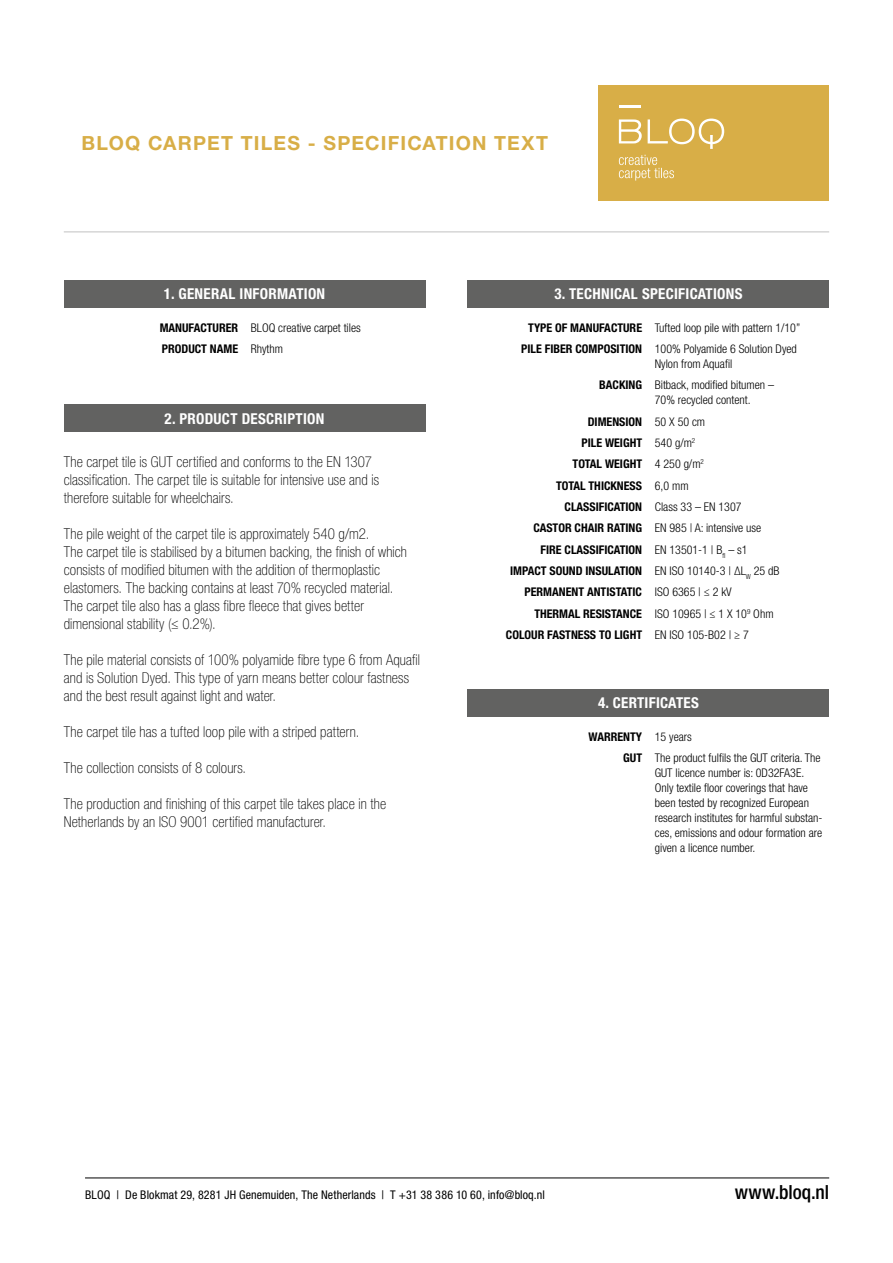
<style>
.page{position:relative;width:893px;height:1263px;background:#fff}
.page>*{position:absolute;margin:0;border:0;box-sizing:border-box;transform-origin:0 0}
.t1{font:700 19.5px "Helvetica Neue LT Std";letter-spacing:.06em;color:#d8ae47}
.t2{font:500 condensed 19.5px "Helvetica Neue LT Std";color:#000}
.t3{font:100 condensed 15px/18px "Helvetica Neue LT Std";letter-spacing:.01em;color:#000}
.t4{font:700 condensed 15px "Helvetica Neue LT Std";letter-spacing:.02em;color:#fff}
.t5{font:300 condensed 12px/15px "Helvetica Neue LT Std";color:#000}
.t6{font:700 condensed 12px "Helvetica Neue LT Std";color:#000}
.t7{font:condensed 12px "Helvetica Neue LT Std";letter-spacing:.01em;color:#000}
.s1{font-weight:700}
.s2{font-weight:300}
</style>
<div class="page">
<hr style="left:64px;top:231px;width:765px;height:1px;background:#000">
<div style="left:598px;top:85px;width:231px;height:115px;background:#d8ae47"></div>
<hr style="left:619px;top:105px;width:22px;height:2px;background:#fff">
<svg style="left:619px;top:119px;width:105px;height:30px"></svg>
<svg style="left:619px;top:155px;width:55px;height:26px"></svg>
<hr style="left:85px;top:1177px;width:744px;height:1px;background:#000">
<div style="left:64px;top:280px;width:361px;height:28px;background:#626261"></div>
<div style="left:468px;top:689px;width:361px;height:28px;background:#626261"></div>
<div style="left:64px;top:404px;width:361px;height:28px;background:#626261"></div>
<div style="left:468px;top:280px;width:361px;height:28px;background:#626261"></div>
<h1 class="t1" style="left:81px;top:131px;width:468px">BLOQ CARPET TILES - SPECIFICATION TEXT</h1>
<p class="t4" style="left:164px;top:285px;width:163px">1. GENERAL INFORMATION</p>
<p class="t5" style="left:160px;top:317px;width:203px;line-height:21.3px"><span class="s1">MANUFACTURER</span> BLOQ creative carpet tiles<br><span class="s1">PRODUCT NAME</span> Rhythm</p>
<p class="t4" style="left:165px;top:409px;width:161px">2. PRODUCT DESCRIPTION</p>
<p class="t3" style="left:64px;top:453px;width:317px">The carpet tile is GUT certified and conforms to the EN 1307 classification. The carpet tile is suitable for intensive use and is therefore suitable for wheelchairs.</p>
<p class="t3" style="left:64px;top:525px;width:345px">The pile weight of the carpet tile is approximately 540 g/m2.<br>The carpet tile is stabilised by a bitumen backing, the finish of which consists of modified bitumen with the addition of thermoplastic elastomers. The backing contains at least 70% recycled material.<br>The carpet tile also has a glass fibre fleece that gives better dimensional stability (≤ 0.2%).</p>
<p class="t3" style="left:64px;top:651px;width:358px">The pile material consists of 100% polyamide fibre type 6 from Aquafil and is Solution Dyed. This type of yarn means better colour fastness and the best result against light and water.</p>
<p class="t3" style="left:64px;top:723px;width:297px">The carpet tile has a tufted loop pile with a striped pattern.</p>
<p class="t3" style="left:64px;top:759px;width:184px">The collection consists of 8 colours.</p>
<p class="t3" style="left:64px;top:795px;width:324px">The production and finishing of this carpet tile takes place in the<br>Netherlands by an ISO 9001 certified manufacturer.</p>
<p class="t4" style="left:554px;top:285px;width:190px">3. TECHNICAL SPECIFICATIONS</p>
<p class="t5" style="left:521px;top:317px;width:280px;line-height:21.3px;text-align:center"><span class="s1">TYPE OF MANUFACTURE</span> Tufted loop pile with pattern 1/10”<br><span class="s1">PILE FIBER COMPOSITION</span> 100% Polyamide 6 Solution Dyed</p>
<p class="t5" style="left:599px;top:353px;width:176px;line-height:21.3px;text-indent:56px">Nylon from Aquafil<br><span class="s1">BACKING</span> Bitback, modified bitumen –</p>
<p class="t5" style="left:655px;top:393px;width:97px">70% recycled content.</p>
<p class="t6" style="left:588px;top:414px;width:119px">DIMENSION <span class="s2">50 X 50 cm</span></p>
<p class="t6" style="left:581px;top:435px;width:115px">PILE WEIGHT <span class="s2">540 g/m</span><sup>2</sup></p>
<p class="t6" style="left:573px;top:457px;width:133px">TOTAL WEIGHT <span class="s2">4 250 g/m</span><sup>2</sup></p>
<p class="t6" style="left:556px;top:478px;width:134px">TOTAL THICKNESS <span class="s2">6,0 mm</span></p>
<p class="t6" style="left:565px;top:499px;width:179px">CLASSIFICATION <span class="s2">Class 33 – EN 1307</span></p>
<p class="t5" style="left:533px;top:520px;width:229px"><span class="s1">CASTOR CHAIR RATING</span> EN 985 | A: intensive use</p>
<p class="t6" style="left:541px;top:542px;width:209px">FIRE CLASSIFICATION <span class="s2">EN 13501-1 | B</span><sub>fl</sub> <span class="s2">– s1</span></p>
<p class="t6" style="left:510px;top:563px;width:271px">IMPACT SOUND INSULATION <span class="s2">EN ISO 10140-3 | ΔL</span><sub>W</sub> <span class="s2">25 dB</span></p>
<p class="t6" style="left:525px;top:585px;width:209px">PERMANENT ANTISTATIC <span class="s2">ISO 6365 | ≤ 2 kV</span></p>
<p class="t6" style="left:534px;top:606px;width:241px">THERMAL RESISTANCE <span class="s2">ISO 10965 | ≤ 1 X 10</span><sup>9</sup> <span class="s2">Ohm</span></p>
<p class="t6" style="left:506px;top:627px;width:244px">COLOUR FASTNESS TO LIGHT <span class="s2">EN ISO 105-B02 | ≥ 7</span></p>
<p class="t4" style="left:598px;top:694px;width:102px">4. CERTIFICATES</p>
<p class="t5" style="left:623px;top:726px;width:199px;line-height:21.3px;text-indent:-35px"><span class="s1">WARRENTY</span> 15 years<br><span class="s1">GUT</span> The product fulfils the GUT criteria. The</p>
<p class="t5" style="left:655px;top:765px;width:169px">GUT licence number is: 0D32FA3E.<br>Only textile floor coverings that have been tested by recognized European research institutes for harmful substan&shy;ces, emissions and odour formation are given a licence number.</p>
<p class="t7" style="left:85px;top:1188px;width:461px">BLOQ | De Blokmat 29, 8281 JH Genemuiden, The Netherlands | T +31 38 386 10 60, info@bloq.nl</p>
<h1 class="t2" style="left:735px;top:1181px;width:96px">www.bloq.nl</h1>
</div>
